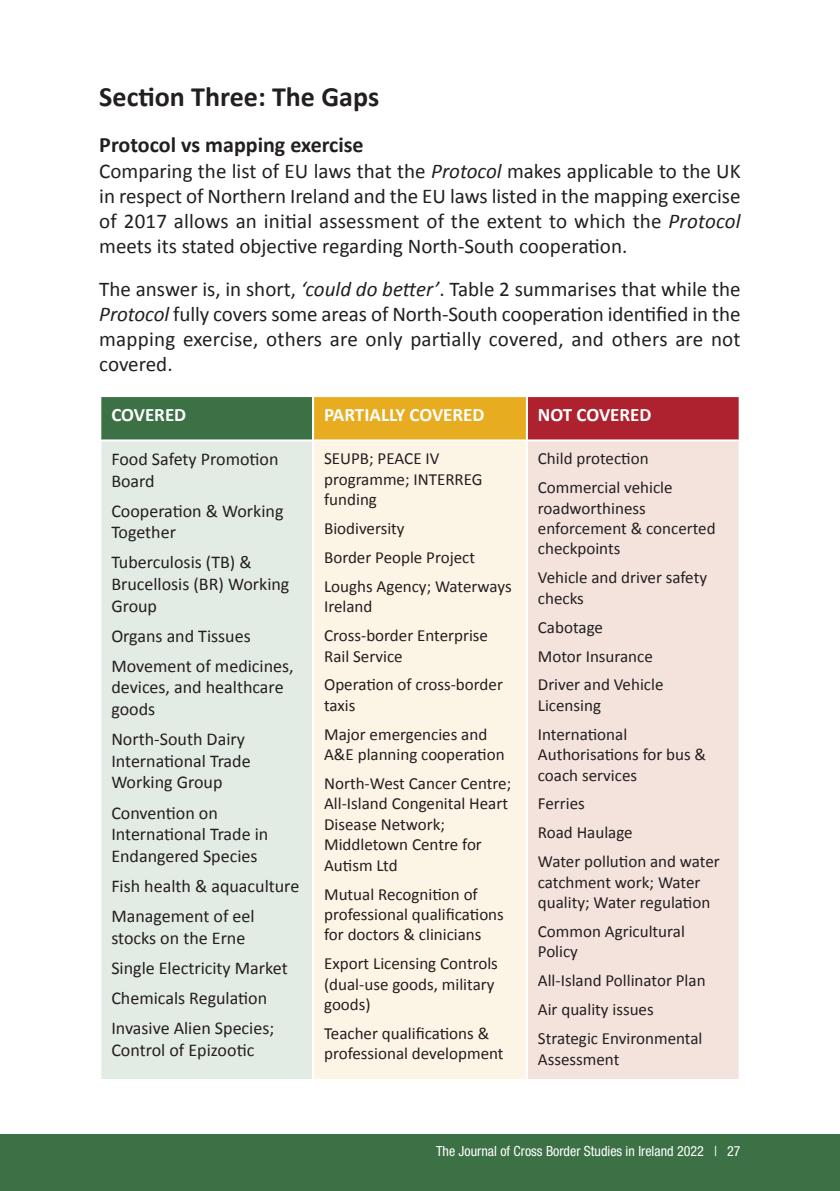
<style>
.page{position:relative;width:840px;height:1191px;background:#fff}
.page>*{position:absolute;margin:0;border:0;box-sizing:border-box;transform-origin:0 0}
.t1{font:700 28px "Calibri";color:#231f20}
.t2{font:700 22px "Calibri";color:#231f20}
.t3{font:21px/25.2px "Calibri";color:#231f20;text-align:justify}
.t4{font:700 19px "Calibri";color:#fff}
.t5{font:18px/21.6px "Calibri";color:#231f20}
.t6{font:17px/20.4px "Calibri";color:#231f20}
.t7{font:condensed 14px "Helvetica Neue LT Pro";color:#fff}
.s1{font-style:italic}
</style>
<div class="page">
<div style="left:0;top:1134px;width:839px;height:57px;background:#3c7045"></div>
<svg style="left:101px;top:397px;width:638px;height:682px;background:#ebe4d7"></svg>
<hr style="left:312px;top:397px;width:2px;height:682px;background:#fff">
<hr style="left:525px;top:397px;width:2px;height:682px;background:#fff">
<hr style="left:101px;top:439px;width:211px;height:2px;background:#fff">
<hr style="left:314px;top:439px;width:211px;height:2px;background:#fff">
<hr style="left:527px;top:439px;width:211px;height:2px;background:#fff">
<p class="t1" style="left:99px;top:85px;width:281px">Section Three: The Gaps</p>
<p class="t2" style="left:99px;top:136px;width:266px">Protocol vs mapping exercise</p>
<p class="t3" style="left:99px;top:160px;width:642px">Comparing the list of EU laws that the <span class="s1">Protocol</span> makes applicable to the UK in respect of Northern Ireland and the EU laws listed in the mapping exercise of 2017 allows an initial assessment of the extent to which the <span class="s1">Protocol </span>meets its stated objective regarding North‐South cooperation.</p>
<p class="t3" style="left:99px;top:278px;width:642px">The answer is, in short, <span class="s1">‘could do better’</span>. Table 2 summarises that while the <span class="s1">Protocol</span> fully covers some areas of North‐South cooperation identified in the mapping exercise, others are only partially covered, and others are not covered.</p>
<p class="t4" style="left:111px;top:407px;width:76px">COVERED</p>
<p class="t4" style="left:324px;top:407px;width:162px">PARTIALLY COVERED</p>
<p class="t4" style="left:537px;top:407px;width:115px">NOT COVERED</p>
<p class="t5" style="left:111px;top:449px;width:169px">Food Safety Promotion<br>Board</p>
<p class="t5" style="left:111px;top:501px;width:174px">Cooperation &amp; Working<br>Together</p>
<p class="t5" style="left:111px;top:553px;width:179px">Tuberculosis (TB) &amp;<br>Brucellosis (BR) Working<br>Group</p>
<p class="t5" style="left:111px;top:626px;width:141px">Organs and Tissues</p>
<p class="t5" style="left:111px;top:656px;width:184px">Movement of medicines, devices, and healthcare goods</p>
<p class="t5" style="left:111px;top:730px;width:141px">North‐South Dairy<br>International Trade<br>Working Group</p>
<p class="t5" style="left:111px;top:803px;width:158px">Convention on<br>International Trade in<br>Endangered Species</p>
<p class="t5" style="left:111px;top:876px;width:189px">Fish health &amp; aquaculture</p>
<p class="t5" style="left:111px;top:906px;width:145px">Management of eel stocks on the Erne</p>
<p class="t5" style="left:111px;top:958px;width:178px">Single Electricity Market</p>
<p class="t5" style="left:111px;top:988px;width:157px">Chemicals Regulation</p>
<p class="t5" style="left:111px;top:1018px;width:164px">Invasive Alien Species;<br>Control of Epizootic</p>
<p class="t6" style="left:537px;top:450px;width:112px">Child protection</p>
<p class="t6" style="left:537px;top:478px;width:179px">Commercial vehicle roadworthiness enforcement &amp; concerted checkpoints</p>
<p class="t6" style="left:537px;top:569px;width:171px">Vehicle and driver safety checks</p>
<p class="t6" style="left:537px;top:618px;width:67px">Cabotage</p>
<p class="t6" style="left:537px;top:647px;width:116px">Motor Insurance</p>
<p class="t6" style="left:537px;top:676px;width:127px">Driver and Vehicle<br>Licensing</p>
<p class="t6" style="left:537px;top:725px;width:170px">International<br>Authorisations for bus &amp; coach services</p>
<p class="t6" style="left:537px;top:795px;width:48px">Ferries</p>
<p class="t6" style="left:537px;top:824px;width:96px">Road Haulage</p>
<p class="t6" style="left:537px;top:853px;width:183px">Water pollution and water catchment work; Water quality; Water regulation</p>
<p class="t6" style="left:537px;top:922px;width:148px">Common Agricultural<br>Policy</p>
<p class="t6" style="left:537px;top:972px;width:169px">All‐Island Pollinator Plan</p>
<p class="t6" style="left:537px;top:1000px;width:117px">Air quality issues</p>
<p class="t6" style="left:537px;top:1029px;width:166px">Strategic Environmental<br>Assessment</p>
<p class="t6" style="left:324px;top:450px;width:160px">SEUPB; PEACE IV programme; INTERREG funding</p>
<p class="t6" style="left:324px;top:519px;width:82px">Biodiversity</p>
<p class="t6" style="left:324px;top:548px;width:152px">Border People Project</p>
<p class="t6" style="left:324px;top:577px;width:189px">Loughs Agency; Waterways<br>Ireland</p>
<p class="t6" style="left:324px;top:626px;width:165px">Cross‐border Enterprise<br>Rail Service</p>
<p class="t6" style="left:324px;top:676px;width:180px">Operation of cross‐border taxis</p>
<p class="t6" style="left:324px;top:725px;width:182px">Major emergencies and<br>A&amp;E planning cooperation</p>
<p class="t6" style="left:324px;top:774px;width:188px">North‐West Cancer Centre;<br>All‐Island Congenital Heart<br>Disease Network;<br>Middletown Centre for<br>Autism Ltd</p>
<p class="t6" style="left:324px;top:885px;width:181px">Mutual Recognition of professional qualifications for doctors &amp; clinicians</p>
<p class="t6" style="left:324px;top:955px;width:175px">Export Licensing Controls (dual‐use goods, military goods)</p>
<p class="t6" style="left:324px;top:1024px;width:181px">Teacher qualifications &amp; professional development</p>
<p class="t7" style="left:436px;top:1142px;width:306px">The Journal of Cross Border Studies in Ireland 2022 | 27</p>
</div>
